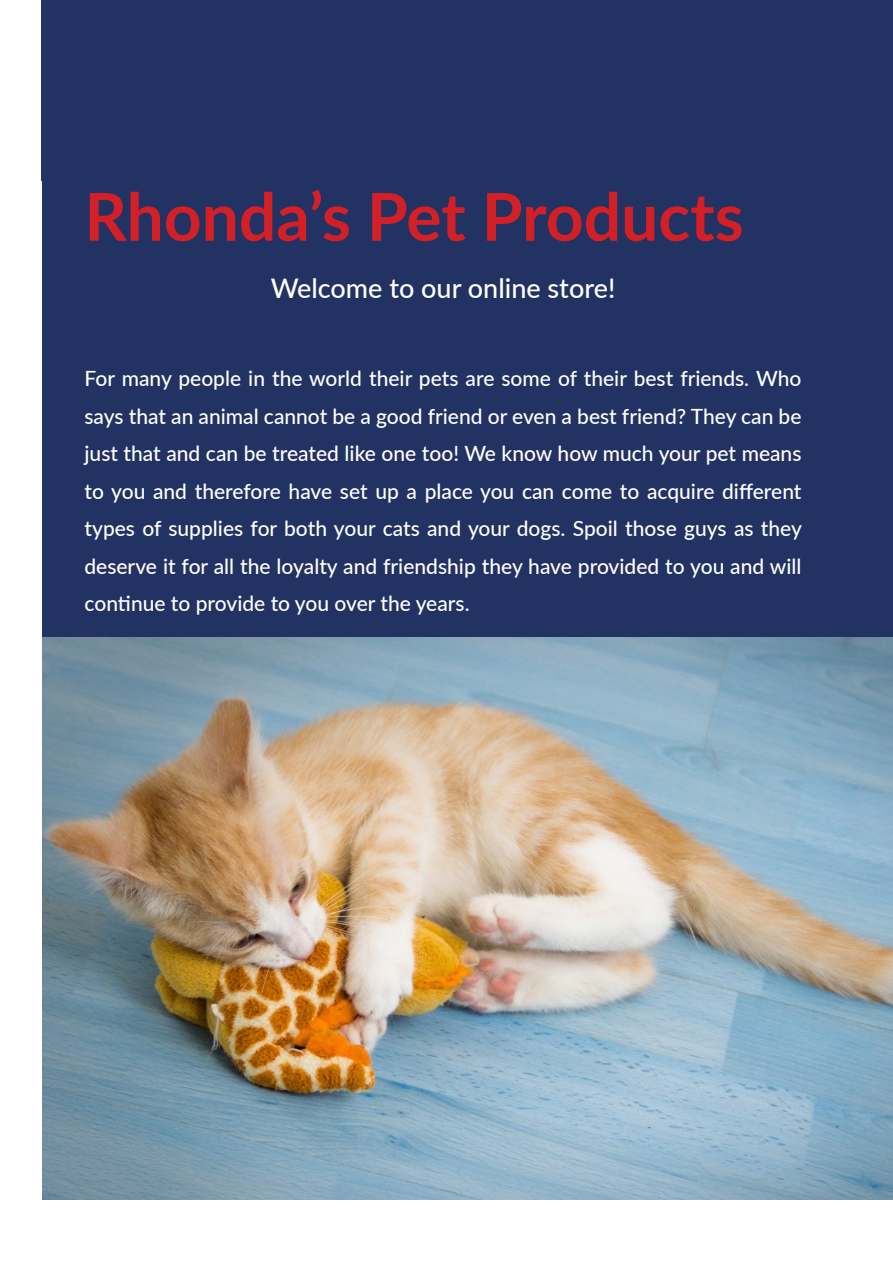
<style>
.page{position:relative;width:893px;height:1263px;background:#fff}
.page>*{position:absolute;margin:0;border:0;box-sizing:border-box;transform-origin:0 0}
.t1{font:700 66px "Lato";color:#d32026}
.t2{font:500 27px "Lato";color:#fff}
.t3{font:500 21px/37.5px "Lato";color:#fff;text-align:justify}
</style>
<div class="page">
<div style="left:42px;top:180px;width:851px;height:528px;background:#223262"></div>
<img style="left:43px;top:638px;width:850px;height:561px">
<div style="left:42px;top:0;width:851px;height:180px;background:#223262"></div>
<p class="t1" style="left:85px;top:168px;width:661px">Rhonda’s Pet Products</p>
<p class="t2" style="left:271px;top:269px;width:346px">Welcome to our online store!</p>
<p class="t3" style="left:85px;top:359px;width:719px">For many people in the world their pets are some of their best friends. Who says that an animal cannot be a good friend or even a best friend? They can be just that and can be treated like one too! We know how much your pet means to you and therefore have set up a place you can come to acquire different types of supplies for both your cats and your dogs. Spoil those guys as they deserve it for all the loyalty and friendship they have provided to you and will continue to provide to you over the years.</p>
</div>
